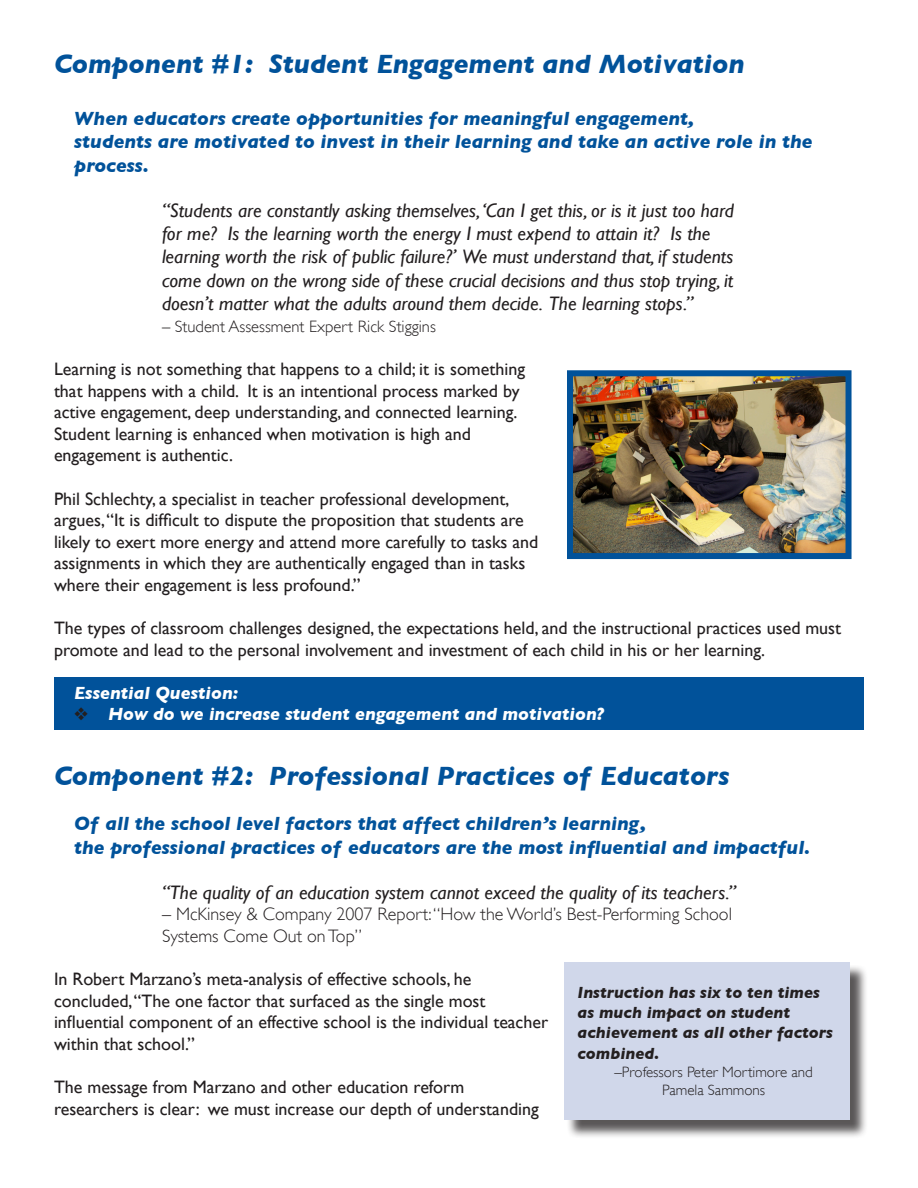
<style>
.page{position:relative;width:918px;height:1188px;background:#fff}
.page>*{position:absolute;margin:0;border:0;box-sizing:border-box;transform-origin:0 0}
.t1{font:italic 700 27px "Gill Sans";color:#01529a}
.t2{font:italic 19.5px/23.4px "Gill Sans";color:#231f20}
.t3{font:italic 700 19.5px/23.4px "Gill Sans";color:#01529a}
.t4{font:18px/21.6px "Gill Sans";color:#231f20}
.t5{font:300 18px/21.6px "Gill Sans";color:#231f20}
.t6{font:italic 700 18px "Gill Sans";color:#fff}
.t7{font:italic 700 16.5px/19.8px "Gill Sans";color:#231f20}
.t8{font:300 16.5px "Gill Sans";color:#231f20}
.t9{font:300 15px "Gill Sans";color:#231f20}
.s1{color:#231f20}
</style>
<div class="page">
<div style="left:54px;top:677px;width:810px;height:53px;background:#01529a"></div>
<div style="left:566px;top:965px;width:302px;height:173px;background:#231f20;opacity:.75"></div>
<div style="left:564px;top:962px;width:286px;height:158px;background:#d0d7ea"></div>
<img style="left:574px;top:377px;width:271px;height:175px">
<div style="left:567px;top:370px;width:285px;height:189px;border:6px solid #01529a"></div>
<p class="t1" style="left:54px;top:48px;width:692px">Component #1: Student Engagement and Motivation</p>
<p class="t3" style="left:74px;top:106px;width:622px">When educators create opportunities for meaningful engagement,</p>
<p class="t3" style="left:74px;top:130px;width:740px">students are motivated to invest in their learning and take an active role in the process.</p>
<p class="t2" style="left:162px;top:199px;width:573px">“Students are constantly asking themselves, ‘Can I get this, or is it just too hard for me? Is the learning worth the energy I must expend to attain it? Is the learning worth the risk of public failure?’ We must understand that, if students come down on the wrong side of these crucial decisions and thus stop trying, it doesn’t matter what the adults around them decide. The learning stops.”</p>
<p class="t8" style="left:162px;top:317px;width:275px">– Student Assessment Expert Rick Stiggins</p>
<p class="t4" style="left:54px;top:358px;width:473px">Learning is not something that happens to a child; it is something that happens with a child. It is an intentional process marked by active engagement, deep understanding, and connected learning.<br>Student learning is enhanced when motivation is high and engagement is authentic.</p>
<p class="t4" style="left:54px;top:488px;width:486px">Phil Schlechty, a specialist in teacher professional development, argues, “It is difficult to dispute the proposition that students are likely to exert more energy and attend more carefully to tasks and assignments in which they are authentically engaged than in tasks where their engagement is less profound.”</p>
<p class="t4" style="left:54px;top:618px;width:789px">The types of classroom challenges designed, the expectations held, and the instructional practices used must promote and lead to the personal involvement and investment of each child in his or her learning.</p>
<p class="t6" style="left:74px;top:682px;width:166px">Essential Question:</p>
<p class="t6" style="left:74px;top:704px;width:532px"><span class="s1">❖</span> How do we increase student engagement and motivation?</p>
<p class="t1" style="left:54px;top:760px;width:677px">Component #2: Professional Practices of Educators</p>
<p class="t3" style="left:74px;top:812px;width:573px">Of all the school level factors that affect children’s learning,</p>
<p class="t3" style="left:74px;top:835px;width:738px">the professional practices of educators are the most influential and impactful.</p>
<p class="t2" style="left:162px;top:881px;width:576px">“The quality of an education system cannot exceed the quality of its teachers.”</p>
<p class="t5" style="left:162px;top:904px;width:572px">– McKinsey &amp; Company 2007 Report: “How the World’s Best-Performing School<br>Systems Come Out on Top”</p>
<p class="t4" style="left:54px;top:969px;width:496px">In Robert Marzano’s meta-analysis of effective schools, he concluded, “The one factor that surfaced as the single most influential component of an effective school is the individual teacher within that school.”</p>
<p class="t4" style="left:54px;top:1077px;width:486px">The message from Marzano and other education reform researchers is clear: we must increase our depth of understanding</p>
<p class="t7" style="left:578px;top:983px;width:257px">Instruction has six to ten times as much impact on student achievement as all other factors</p>
<p class="t7" style="left:578px;top:1044px;width:83px">combined.</p>
<p class="t9" style="left:614px;top:1064px;width:200px">–Professors Peter Mortimore and</p>
<p class="t9" style="left:662px;top:1082px;width:105px">Pamela Sammons</p>
</div>
